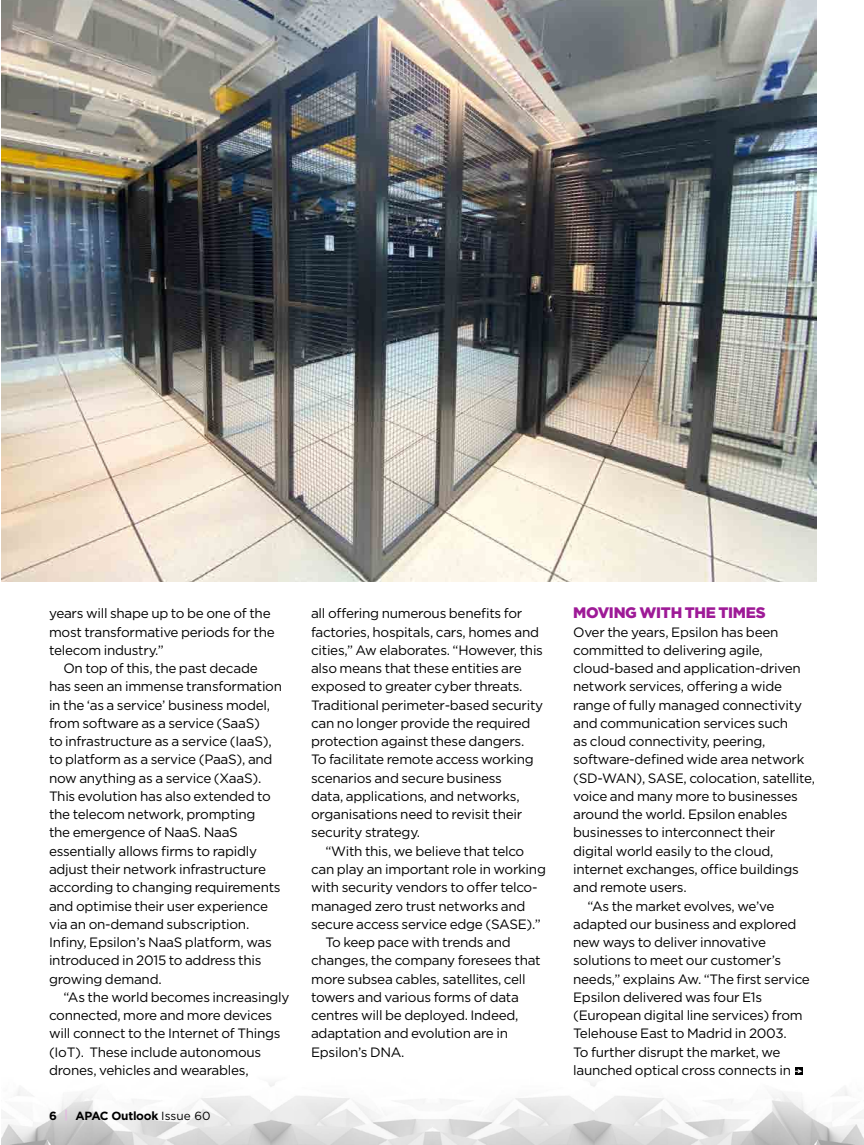
<style>
.page{position:relative;width:864px;height:1145px;background:#fff}
.page>*{position:absolute;margin:0;border:0;box-sizing:border-box;transform-origin:0 0}
.t1{font:900 15.3px "Gotham";letter-spacing:-.02em;color:#9e1a97}
.t2{font:13.5px/18.3px "Gotham";letter-spacing:-.02em;color:#000}
.t3{font:700 11.7px "Gotham";letter-spacing:-.025em;color:#000}
.s1{color:#e2bae0}
.s2{font-weight:400}
</style>
<div class="page">
<img style="left:1px;top:1067px;width:863px;height:78px">
<img style="left:1px;top:0;width:815px;height:582px">
<svg style="left:796px;top:1068px;width:7px;height:7px"></svg>
<p class="t2" style="left:49px;top:604px;width:227px">years will shape up to be one of the most transformative periods for the telecom industry.”</p>
<p class="t2" style="left:49px;top:659px;width:235px;text-indent:14px">On top of this, the past decade has seen an immense transformation in the ‘as a service’ business model, from software as a service (SaaS)<br>to infrastructure as a service (IaaS), to platform as a service (PaaS), and now anything as a service (XaaS).<br>This evolution has also extended to the telecom network, prompting<br>the emergence of NaaS. NaaS essentially allows firms to rapidly adjust their network infrastructure according to changing requirements and optimise their user experience via an on-demand subscription.<br>Infiny, Epsilon’s NaaS platform, was introduced in 2015 to address this growing demand.</p>
<p class="t2" style="left:49px;top:987px;width:242px;text-indent:14px">“As the world becomes increasingly connected, more and more devices will connect to the Internet of Things (IoT). These include autonomous drones, vehicles and wearables,</p>
<p class="t3" style="left:49px;top:1108px;width:163px">6 <span class="s1">|</span> APAC Outlook <span class="s2">Issue 60</span></p>
<p class="t2" style="left:311px;top:604px;width:234px">all offering numerous benefits for factories, hospitals, cars, homes and cities,” Aw elaborates. “However, this also means that these entities are exposed to greater cyber threats.<br>Traditional perimeter-based security can no longer provide the required protection against these dangers.<br>To facilitate remote access working scenarios and secure business<br>data, applications, and networks, organisations need to revisit their security strategy.</p>
<p class="t2" style="left:325px;top:841px;width:200px">“With this, we believe that telco</p>
<p class="t2" style="left:311px;top:860px;width:236px">can play an important role in working</p>
<p class="t2" style="left:311px;top:878px;width:228px">with security vendors to offer telco-</p>
<p class="t2" style="left:311px;top:896px;width:216px">managed zero trust networks and</p>
<p class="t2" style="left:311px;top:914px;width:231px">secure access service edge (SASE).”</p>
<p class="t2" style="left:325px;top:933px;width:187px">To keep pace with trends and</p>
<p class="t2" style="left:311px;top:951px;width:231px">changes, the company foresees that</p>
<p class="t2" style="left:311px;top:969px;width:216px">more subsea cables, satellites, cell</p>
<p class="t2" style="left:311px;top:987px;width:209px">towers and various forms of data</p>
<p class="t2" style="left:311px;top:1006px;width:209px">centres will be deployed. Indeed,</p>
<p class="t2" style="left:311px;top:1024px;width:199px">adaptation and evolution are in</p>
<p class="t2" style="left:311px;top:1042px;width:95px">Epsilon’s DNA.</p>
<p class="t1" style="left:573px;top:602px;width:194px">MOVING WITH THE TIMES</p>
<p class="t2" style="left:573px;top:622px;width:207px">Over the years, Epsilon has been</p>
<p class="t2" style="left:573px;top:640px;width:191px">committed to delivering agile,</p>
<p class="t2" style="left:573px;top:659px;width:229px">cloud-based and application-driven</p>
<p class="t2" style="left:573px;top:677px;width:211px">network services, offering a wide</p>
<p class="t2" style="left:573px;top:695px;width:230px">range of fully managed connectivity</p>
<p class="t2" style="left:573px;top:714px;width:217px">and communication services such</p>
<p class="t2" style="left:573px;top:732px;width:194px">as cloud connectivity, peering,</p>
<p class="t2" style="left:573px;top:750px;width:233px">software-defined wide area network</p>
<p class="t2" style="left:573px;top:768px;width:243px">(SD-WAN), SASE, colocation, satellite,</p>
<p class="t2" style="left:573px;top:787px;width:226px">voice and many more to businesses</p>
<p class="t2" style="left:573px;top:805px;width:216px">around the world. Epsilon enables</p>
<p class="t2" style="left:573px;top:823px;width:204px">businesses to interconnect their</p>
<p class="t2" style="left:573px;top:841px;width:202px">digital world easily to the cloud,</p>
<p class="t2" style="left:573px;top:860px;width:227px">internet exchanges, office buildings</p>
<p class="t2" style="left:573px;top:878px;width:115px">and remote users.</p>
<p class="t2" style="left:588px;top:896px;width:188px">“As the market evolves, we’ve</p>
<p class="t2" style="left:573px;top:914px;width:225px">adapted our business and explored</p>
<p class="t2" style="left:573px;top:933px;width:195px">new ways to deliver innovative</p>
<p class="t2" style="left:573px;top:951px;width:210px">solutions to meet our customer’s</p>
<p class="t2" style="left:573px;top:969px;width:238px">needs,” explains Aw. “The first service</p>
<p class="t2" style="left:573px;top:987px;width:191px">Epsilon delivered was four E1s</p>
<p class="t2" style="left:573px;top:1006px;width:231px">(European digital line services) from</p>
<p class="t2" style="left:573px;top:1024px;width:215px">Telehouse East to Madrid in 2003.</p>
<p class="t2" style="left:573px;top:1042px;width:209px">To further disrupt the market, we</p>
<p class="t2" style="left:573px;top:1061px;width:219px">launched optical cross connects in</p>
</div>
